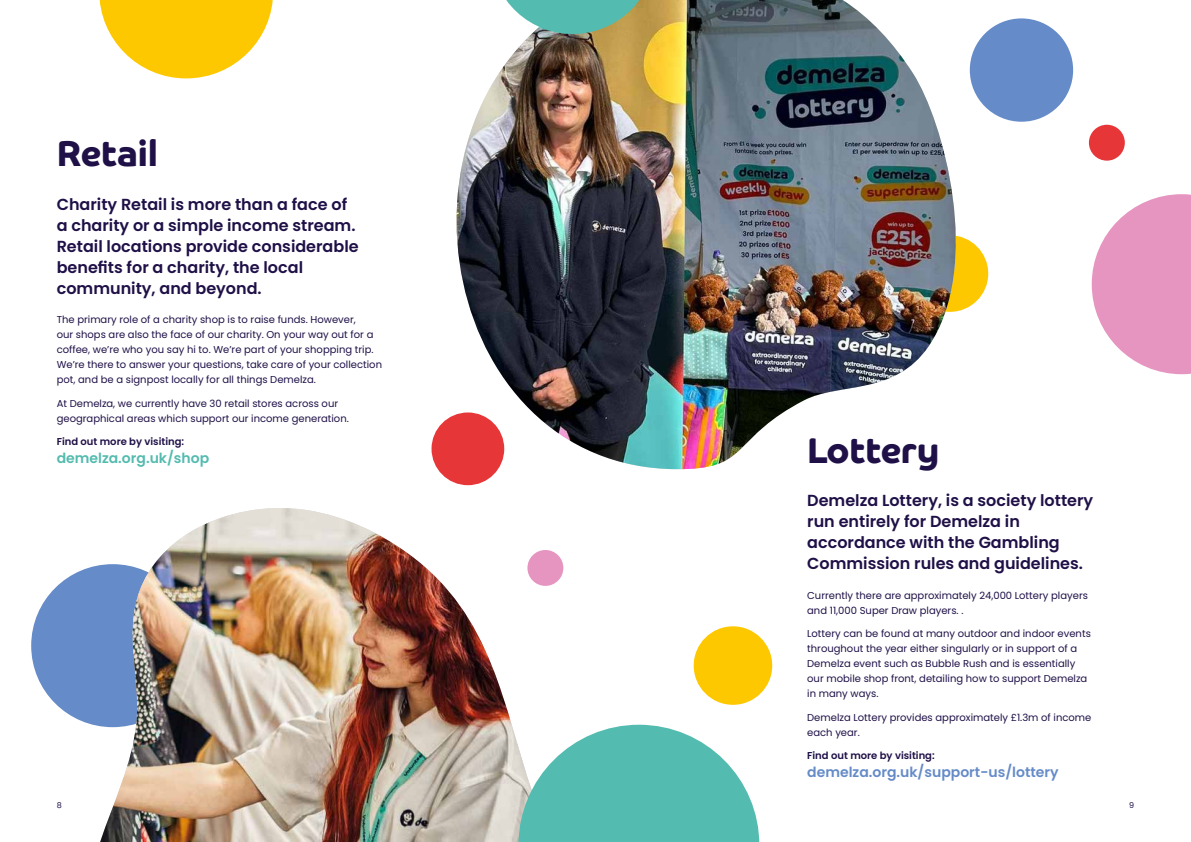
<style>
.page{position:relative;width:1191px;height:842px;background:#fff}
.page>*{position:absolute;margin:0;border:0;box-sizing:border-box;transform-origin:0 0}
.t1{font:700 36px "Co Headline";color:#1f1047}
.t2{font:600 16px/21px "Poppins";color:#1f1047}
.t3{font:600 14px "Poppins";color:#658bc8}
.t4{font:600 14px "Poppins";color:#53bbaf}
.t5{font:10px/15px "Poppins";color:#1f1047}
.t6{font:600 10px "Poppins";color:#1f1047}
.t7{font:8px "Poppins";color:#1f1047}
</style>
<div class="page">
<div style="left:911px;top:235px;width:77px;height:77px;background:#fec800;border-radius:50%"></div>
<div style="left:31px;top:564px;width:163px;height:163px;background:#658bc8;border-radius:50%"></div>
<img style="left:100px;top:508px;width:453px;height:334px">
<img style="left:456px;top:0;width:501px;height:471px">
<svg style="left:480px;top:0;width:185px;height:45px"></svg>
<div style="left:431px;top:412px;width:73px;height:73px;background:#e73638;border-radius:50%"></div>
<div style="left:693px;top:626px;width:79px;height:79px;background:#fec800;border-radius:50%"></div>
<div style="left:969px;top:18px;width:104px;height:104px;background:#658bc8;border-radius:50%"></div>
<svg style="left:99px;top:0;width:174px;height:78px"></svg>
<div style="left:1089px;top:125px;width:35px;height:36px;background:#e73638;border-radius:50%"></div>
<svg style="left:1091px;top:194px;width:100px;height:180px"></svg>
<svg style="left:518px;top:725px;width:241px;height:117px"></svg>
<div style="left:527px;top:550px;width:36px;height:36px;background:#e695c0;border-radius:50%"></div>
<h1 class="t1" style="left:57px;top:133px;width:103px">Retail</h1>
<h2 class="t2" style="left:57px;top:194px;width:303px">Charity Retail is more than a face of a charity or a simple income stream.<br>Retail locations provide considerable benefits for a charity, the local community, and beyond.</h2>
<p class="t5" style="left:57px;top:312px;width:327px">The primary role of a charity shop is to raise funds. However,<br>our shops are also the face of our charity. On your way out for a coffee, we’re who you say hi to. We’re part of your shopping trip.<br>We’re there to answer your questions, take care of your collection pot, and be a signpost locally for all things Demelza.</p>
<p class="t5" style="left:57px;top:396px;width:294px">At Demelza, we currently have 30 retail stores across our geographical areas which support our income generation.</p>
<p class="t6" style="left:57px;top:436px;width:129px">Find out more by visiting:</p>
<h3 class="t4" style="left:57px;top:450px;width:154px">demelza.org.uk/shop</h3>
<h1 class="t1" style="left:807px;top:429px;width:134px">Lottery</h1>
<h2 class="t2" style="left:807px;top:490px;width:287px">Demelza Lottery, is a society lottery run entirely for Demelza in accordance with the Gambling<br>Commission rules and guidelines.</h2>
<p class="t5" style="left:807px;top:588px;width:282px">Currently there are approximately 24,000 Lottery players and 11,000 Super Draw players. .</p>
<p class="t5" style="left:807px;top:626px;width:285px">Lottery can be found at many outdoor and indoor events throughout the year either singularly or in support of a Demelza event such as Bubble Rush and is essentially our mobile shop front, detailing how to support Demelza in many ways.</p>
<p class="t5" style="left:807px;top:710px;width:286px">Demelza Lottery provides approximately £1.3m of income each year.</p>
<p class="t6" style="left:807px;top:750px;width:129px">Find out more by visiting:</p>
<h3 class="t3" style="left:807px;top:764px;width:253px">demelza.org.uk/support-us/lottery</h3>
<p class="t7" style="left:57px;top:800px;width:7px">8</p>
<p class="t7" style="left:1129px;top:800px;width:7px">9</p>
</div>
